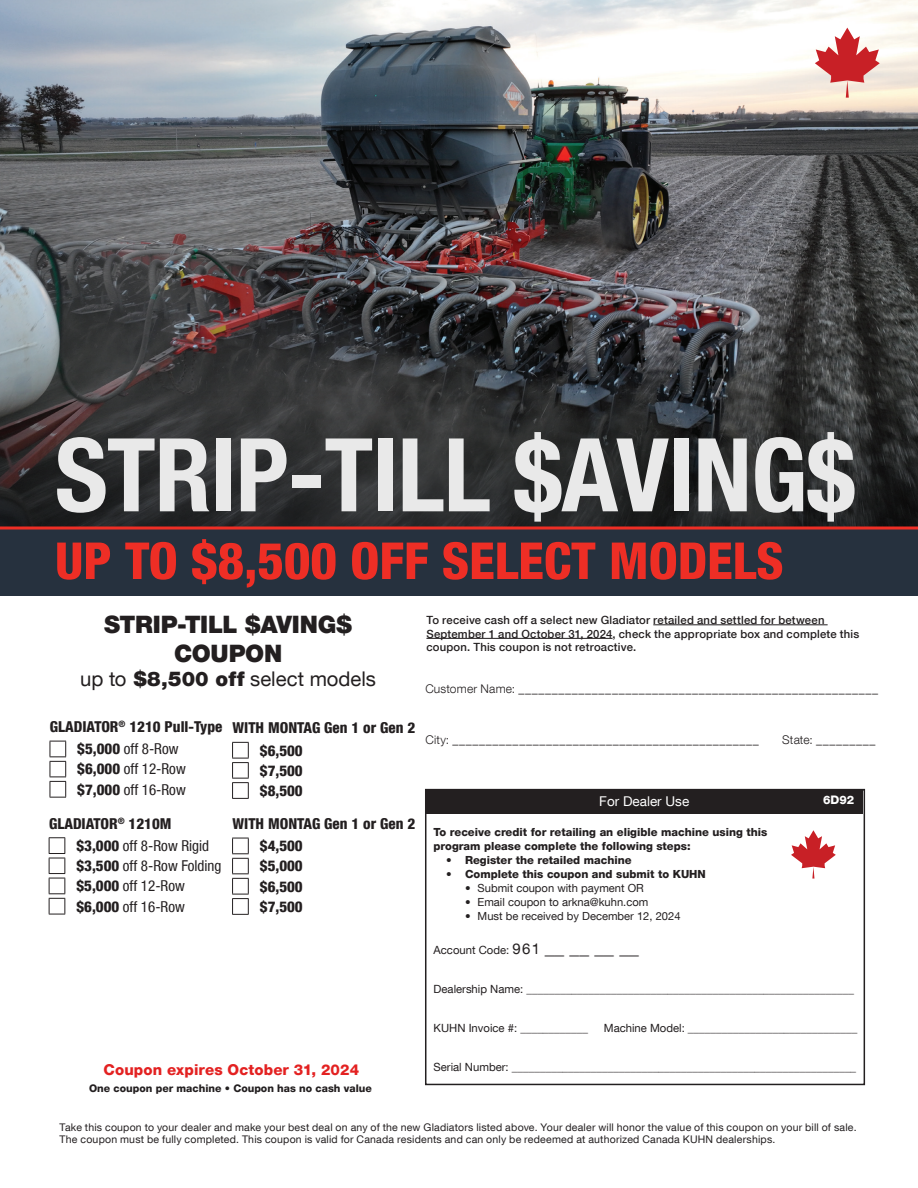
<style>
.page{position:relative;width:918px;height:1188px;background:#fff}
.page>*{position:absolute;margin:0;border:0;box-sizing:border-box;transform-origin:0 0}
.t1{font:700 condensed 102px "Helvetica Neue LT Com";letter-spacing:-.01em;color:#e9e9e9}
.t2{font:800 condensed 51px "Helvetica Neue LT Com";color:#ee2e25}
.t3{font:900 24px/28.8px "Helvetica Neue LT Com";letter-spacing:-.015em;color:#231f20;text-align:center}
.t4{font:20.25px "Helvetica Neue LT Com";color:#231f20}
.t5{font:800 condensed 15px/22.2px "Helvetica Neue LT Com";color:#231f20}
.t6{font:condensed 15px/20.2px "Helvetica Neue LT Com";color:#231f20}
.t7{font:800 15px "Helvetica Neue LT Com";letter-spacing:.01em;color:#e32121}
.t8{font:13.5px "Helvetica Neue LT Com";color:#fff}
.t9{font:300 12px "Helvetica Neue LT Com";letter-spacing:.015em;color:#231f20}
.t10{font:800 11.7px "Helvetica Neue LT Com";color:#fff}
.t11{font:11.25px "Helvetica Neue LT Com";color:#231f20}
.t12{font:500 11.25px/13.5px "Helvetica Neue LT Com";letter-spacing:.02em;color:#231f20}
.t13{font:800 11.25px/13.4px "Helvetica Neue LT Com";color:#231f20}
.t14{font:10.5px/12.6px "Helvetica Neue LT Com";letter-spacing:.02em;color:#231f20}
.t15{font:800 10.5px "Helvetica Neue LT Com";color:#231f20}
.s1{font-weight:900}
.s2{font-weight:400}
.s3{font-weight:800}
.s4{font-size:15px}
.s5{font-size:19.5px}
</style>
<div class="page">
<svg style="left:50px;top:741px;width:16px;height:57px"></svg>
<hr style="left:653px;top:625px;width:175px;height:1px;background:#231f20">
<hr style="left:426px;top:638px;width:187px;height:1px;background:#231f20">
<div style="left:425px;top:789px;width:438px;height:25px;background:#231f20"></div>
<div style="left:425px;top:789px;width:440px;height:296px;border:2px solid #231f20"></div>
<svg style="left:49px;top:837px;width:16px;height:78px"></svg>
<svg style="left:232px;top:838px;width:17px;height:77px"></svg>
<svg style="left:232px;top:742px;width:17px;height:57px"></svg>
<svg style="left:791px;top:830px;width:45px;height:49px"></svg>
<img style="left:0;top:0;width:918px;height:376px">
<svg style="left:0;top:376px;width:918px;height:150px;background:#2e2f30"></svg>
<div style="left:0;top:528px;width:918px;height:68px;background:#26313e"></div>
<svg style="left:0;top:526px;width:918px;height:4px;background:#bb2c27"></svg>
<svg style="left:815px;top:28px;width:65px;height:70px"></svg>
<h1 class="t1" style="left:55px;top:414px;width:802px">STRIP-TILL $AVING$</h1>
<h2 class="t2" style="left:55px;top:530px;width:730px">UP TO $8,500 OFF SELECT MODELS</h2>
<h3 class="t3" style="left:104px;top:610px;width:250px">STRIP-TILL $AVING$<br>COUPON</h3>
<h3 class="t4" style="left:80px;top:666px;width:297px">up to <span class="s1">$8,500 off</span> select models</h3>
<h3 class="t5" style="left:77px;top:715px;width:147px;text-indent:-27px">GLADIATOR<sup>®</sup> 1210 Pull-Type $5,000 <span class="s2">off 8-Row</span></h3>
<h3 class="t6" style="left:77px;top:759px;width:110px"><span class="s3">$6,000</span> off 12-Row <span class="s3">$7,000</span> off 16-Row</h3>
<h3 class="t5" style="left:76px;top:812px;width:134px;text-indent:-27px">GLADIATOR<sup>®</sup> 1210M $3,000 <span class="s2">off 8-Row Rigid</span></h3>
<h3 class="t6" style="left:76px;top:856px;width:146px"><span class="s3">$3,500</span> off 8-Row Folding <span class="s3">$5,000</span> off 12-Row <span class="s3">$6,000</span> off 16-Row</h3>
<h3 class="t5" style="left:260px;top:717px;width:157px;text-indent:-27px">WITH MONTAG Gen 1 or Gen 2 $6,500</h3>
<h3 class="t5" style="left:260px;top:760px;width:44px;line-height:20.1px">$7,500 $8,500</h3>
<h3 class="t5" style="left:260px;top:812px;width:157px;text-indent:-27px">WITH MONTAG Gen 1 or Gen 2 $4,500</h3>
<h3 class="t5" style="left:260px;top:856px;width:44px;line-height:20.2px;text-align:justify">$5,000 $6,500 $7,500</h3>
<h3 class="t7" style="left:104px;top:1060px;width:257px">Coupon expires October 31, 2024</h3>
<p class="t15" style="left:89px;top:1082px;width:284px">One coupon per machine • Coupon has no cash value</p>
<p class="t12" style="left:426px;top:613px;width:434px">To receive cash off a select new Gladiator retailed and settled for between<br>September 1 and October 31, 2024, check the appropriate box and complete this coupon. This coupon is not retroactive.</p>
<p class="t9" style="left:425px;top:682px;width:454px">Customer Name: ______________________________________________________</p>
<p class="t9" style="left:425px;top:733px;width:335px">City: ______________________________________________</p>
<p class="t9" style="left:782px;top:733px;width:95px">State: _________</p>
<p class="t8" style="left:599px;top:793px;width:91px">For Dealer Use</p>
<p class="t10" style="left:823px;top:793px;width:33px">6D92</p>
<p class="t13" style="left:434px;top:826px;width:335px">To receive credit for retailing an eligible machine using this program please complete the following steps:</p>
<p class="t13" style="left:446px;top:853px;width:187px">• Register the retailed machine</p>
<p class="t13" style="left:446px;top:867px;width:261px">• Complete this coupon and submit to KUHN</p>
<p class="t11" style="left:465px;top:881px;width:180px">• Submit coupon with payment OR</p>
<p class="t11" style="left:465px;top:895px;width:185px">• Email coupon to arkna@kuhn.com</p>
<p class="t11" style="left:465px;top:909px;width:217px">• Must be received by December 12, 2024</p>
<p class="t11" style="left:434px;top:943px;width:207px">Account Code: <span class="s4">961</span> <span class="s5">__ __ __ __</span></p>
<p class="t11" style="left:434px;top:982px;width:422px">Dealership Name: __________________________________________________________</p>
<p class="t11" style="left:434px;top:1021px;width:156px">KUHN Invoice #: ____________</p>
<p class="t11" style="left:604px;top:1021px;width:255px">Machine Model: ______________________________</p>
<p class="t11" style="left:434px;top:1060px;width:424px">Serial Number: _____________________________________________________________</p>
<p class="t14" style="left:60px;top:1120px;width:798px">Take this coupon to your dealer and make your best deal on any of the new Gladiators listed above. Your dealer will honor the value of this coupon on your bill of sale.<br>The coupon must be fully completed. This coupon is valid for Canada residents and can only be redeemed at authorized Canada KUHN dealerships.</p>
</div>
